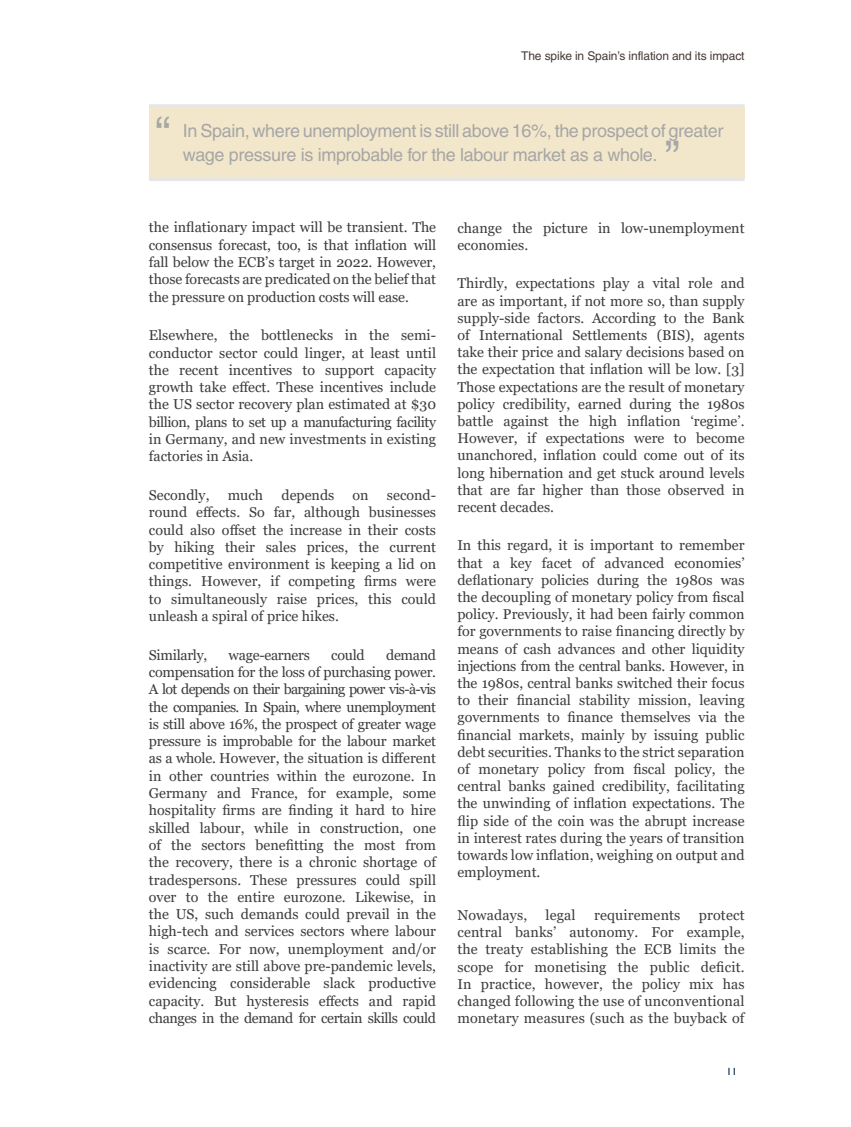
<style>
.page{position:relative;width:851px;height:1127px;background:#fff}
.page>*{position:absolute;margin:0;border:0;box-sizing:border-box;transform-origin:0 0}
.t1{font:45px "Helvetica";color:#a6a6a6}
.t2{font:18px/24px "Helvetica";letter-spacing:-.02em;color:#a6a6a6}
.t3{font:14.25px/17.2px "Georgia";color:#3c3c3b;text-align:justify}
.t4{font:14.25px "Georgia";letter-spacing:-.02em;color:#3c3c3b}
.t5{font:12px "Helvetica";letter-spacing:-.01em;color:#453a36}
.t6{font:500 10.5px "Gill Sans MT Std";color:#001d39}
</style>
<div class="page">
<div style="left:149px;top:107px;width:595px;height:72px;background:#f3e7cb"></div>
<hr style="left:149px;top:104px;width:595px;height:3px;background:#e6e6e6">
<hr style="left:149px;top:178px;width:595px;height:3px;background:#e6e6e6">
<p class="t5" style="left:521px;top:49px;width:225px">The spike in Spain’s inflation and its impact</p>
<h1 class="t1" style="left:155px;top:107px;width:16px">“</h1>
<p class="t2" style="left:183px;top:119px;width:542px">In Spain, where unemployment is still above 16%, the prospect of greater wage pressure is improbable for the labour market as a whole.</p>
<h1 class="t1" style="left:665px;top:131px;width:16px">”</h1>
<p class="t3" style="left:149px;top:219px;width:289px">the inflationary impact will be transient. The consensus forecast, too, is that inflation will fall below the ECB’s target in 2022. However, those forecasts are predicated on the belief that the pressure on production costs will ease.</p>
<p class="t3" style="left:149px;top:327px;width:289px">Elsewhere, the bottlenecks in the semi&shy;conductor sector could linger, at least until the recent incentives to support capacity growth take effect. These incentives include the US sector recovery plan estimated at $30 billion, plans to set up a manufacturing facility in Germany, and new investments in existing factories in Asia.</p>
<p class="t3" style="left:149px;top:487px;width:62px">Secondly,</p>
<p class="t3" style="left:228px;top:487px;width:37px">much</p>
<p class="t3" style="left:281px;top:487px;width:54px">depends</p>
<p class="t3" style="left:352px;top:487px;width:18px">on</p>
<p class="t3" style="left:149px;top:487px;width:289px;text-indent:238px">second&shy;round effects. So far, although businesses could also offset the increase in their costs by hiking their sales prices, the current competitive environment is keeping a lid on things. However, if competing firms were to simultaneously raise prices, this could unleash a spiral of price hikes.</p>
<p class="t4" style="left:149px;top:646px;width:60px">Similarly,</p>
<p class="t4" style="left:229px;top:646px;width:83px">wage-earners</p>
<p class="t3" style="left:331px;top:646px;width:35px">could</p>
<p class="t3" style="left:149px;top:646px;width:289px;text-indent:237px">demand compensation for the loss of purchasing power.<br>A lot depends on their bargaining power vis-à-vis the companies. In Spain, where unemployment is still above 16%, the prospect of greater wage pressure is improbable for the labour market as a whole. However, the situation is different in other countries within the eurozone. In Germany and France, for example, some hospitality firms are finding it hard to hire skilled labour, while in construction, one of the sectors benefitting the most from the recovery, there is a chronic shortage of tradespersons. These pressures could spill over to the entire eurozone. Likewise, in the US, such demands could prevail in the high-tech and services sectors where labour is scarce. For now, unemployment and/or inactivity are still above pre-pandemic levels, evidencing considerable slack productive capacity. But hysteresis effects and rapid changes in the demand for certain skills could</p>
<p class="t3" style="left:457px;top:219px;width:288px">change the picture in low-unemployment economies.</p>
<p class="t3" style="left:457px;top:275px;width:289px">Thirdly, expectations play a vital role and are as important, if not more so, than supply supply-side factors. According to the Bank of International Settlements (BIS), agents take their price and salary decisions based on the expectation that inflation will be low. [3] Those expectations are the result of monetary policy credibility, earned during the 1980s battle against the high inflation ‘regime’.<br>However, if expectations were to become unanchored, inflation could come out of its long hibernation and get stuck around levels that are far higher than those observed in recent decades.</p>
<p class="t3" style="left:457px;top:537px;width:289px">In this regard, it is important to remember that a key facet of advanced economies’ deflationary policies during the 1980s was the decoupling of monetary policy from fiscal policy. Previously, it had been fairly common for governments to raise financing directly by means of cash advances and other liquidity injections from the central banks. However, in the 1980s, central banks switched their focus to their financial stability mission, leaving governments to finance themselves via the financial markets, mainly by issuing public debt securities. Thanks to the strict separation of monetary policy from fiscal policy, the central banks gained credibility, facilitating the unwinding of inflation expectations. The flip side of the coin was the abrupt increase in interest rates during the years of transition towards low inflation, weighing on output and employment.</p>
<p class="t3" style="left:457px;top:907px;width:71px">Nowadays,</p>
<p class="t3" style="left:545px;top:907px;width:32px">legal</p>
<p class="t3" style="left:594px;top:907px;width:88px">requirements</p>
<p class="t3" style="left:457px;top:907px;width:289px;text-indent:241px">protect central banks’ autonomy. For example, the treaty establishing the ECB limits the scope for monetising the public deficit.<br>In practice, however, the policy mix has changed following the use of unconventional monetary measures (such as the buyback of</p>
<p class="t6" style="left:726px;top:1065px;width:12px">11</p>
</div>
